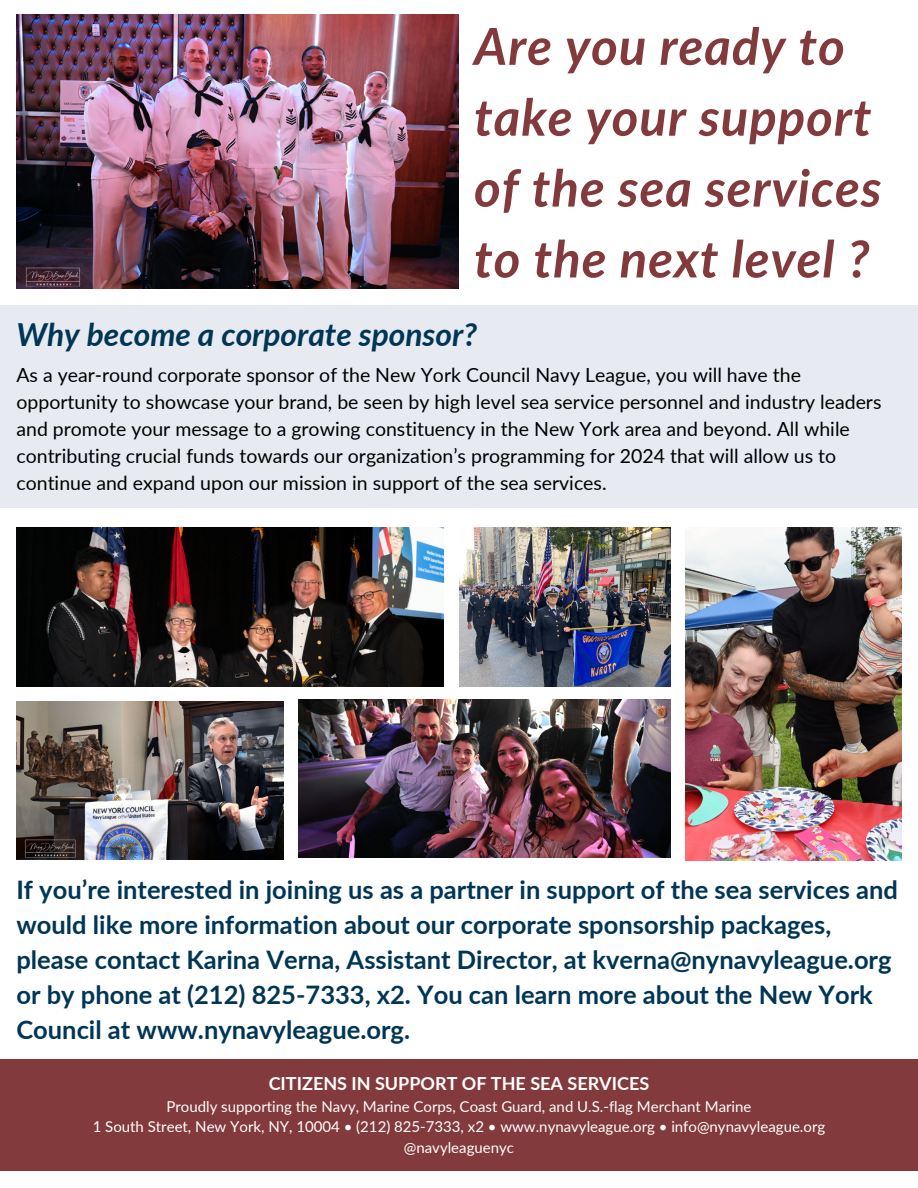
<style>
.page{position:relative;width:918px;height:1188px;background:#fff}
.page>*{position:absolute;margin:0;border:0;box-sizing:border-box;transform-origin:0 0}
.t1{font:italic 700 51px/70.8px "Lato";letter-spacing:.02em;color:#833a3c}
.t2{font:italic 700 31.8px "Lato";color:#003556}
.t3{font:700 25.5px/34.8px "Lato";color:#003556}
.t4{font:19.5px/27px "Lato";color:#000}
.t5{font:700 18px "Lato";color:#fff}
.t6{font:15px "Lato";color:#fff}
</style>
<div class="page">
<img style="left:16px;top:528px;width:428px;height:158px">
<img style="left:16px;top:15px;width:443px;height:273px">
<div style="left:0;top:305px;width:918px;height:202px;background:#e7ebf1"></div>
<img style="left:459px;top:528px;width:211px;height:158px">
<img style="left:685px;top:528px;width:216px;height:333px">
<img style="left:16px;top:701px;width:267px;height:159px">
<img style="left:298px;top:699px;width:373px;height:159px">
<div style="left:0;top:1059px;width:918px;height:112px;background:#833a3c"></div>
<h1 class="t1" style="left:474px;top:10px;width:409px">Are you ready to take your support of the sea services to the next level ?</h1>
<h4 class="t2" style="left:16px;top:314px;width:462px">Why become a corporate sponsor?</h4>
<h2 class="t4" style="left:16px;top:361px;width:867px">As a year-round corporate sponsor of the New York Council Navy League, you will have the opportunity to showcase your brand, be seen by high level sea service personnel and industry leaders and promote your message to a growing constituency in the New York area and beyond. All while contributing crucial funds towards our organization’s programming for 2024 that will allow us to continue and expand upon our mission in support of the sea services.</h2>
<h3 class="t3" style="left:16px;top:872px;width:883px">If you’re interested in joining us as a partner in support of the sea services and would like more information about our corporate sponsorship packages, please contact Karina Verna, Assistant Director, at kverna@nynavyleague.org or by phone at (212) 825-7333, x2. You can learn more about the New York Council at www.nynavyleague.org.</h3>
<p class="t5" style="left:269px;top:1072px;width:382px">CITIZENS IN SUPPORT OF THE SEA SERVICES</p>
<p class="t6" style="left:166px;top:1097px;width:587px">Proudly supporting the Navy, Marine Corps, Coast Guard, and U.S.-flag Merchant Marine</p>
<p class="t6" style="left:93px;top:1117px;width:734px">1 South Street, New York, NY, 10004 • (212) 825-7333, x2 • www.nynavyleague.org • info@nynavyleague.org</p>
<p class="t6" style="left:404px;top:1138px;width:112px">@navyleaguenyc</p>
</div>
